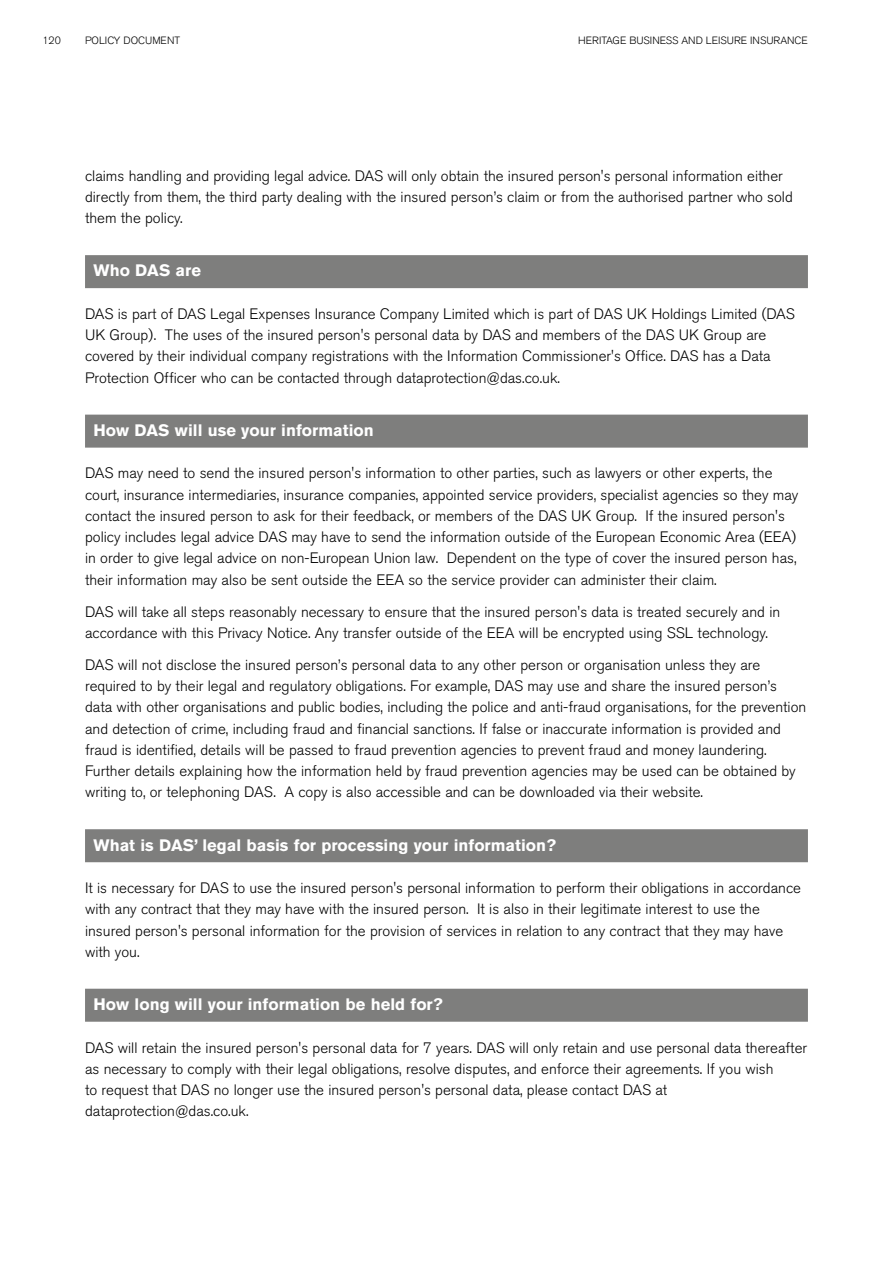
<style>
.page{position:relative;width:893px;height:1263px;background:#fff}
.page>*{position:absolute;margin:0;border:0;box-sizing:border-box;transform-origin:0 0}
.t1{font:700 16.5px "Akzidenz Grotesk BQ";color:#fff}
.t2{font:300 15px/21.3px "Akzidenz Grotesk BQ";color:#000}
.t3{font:300 10.5px "Akzidenz Grotesk BQ";color:#000}
</style>
<div class="page">
<div style="left:85px;top:255px;width:723px;height:33px;background:#7e7e7d"></div>
<div style="left:85px;top:415px;width:723px;height:33px;background:#7e7e7d"></div>
<div style="left:85px;top:829px;width:723px;height:33px;background:#7e7e7d"></div>
<div style="left:85px;top:989px;width:723px;height:33px;background:#7e7e7d"></div>
<p class="t3" style="left:43px;top:34px;width:20px">120</p>
<p class="t3" style="left:85px;top:34px;width:97px">POLICY DOCUMENT</p>
<p class="t3" style="left:578px;top:34px;width:231px">HERITAGE BUSINESS AND LEISURE INSURANCE</p>
<p class="t2" style="left:85px;top:165px;width:709px">claims handling and providing legal advice. DAS will only obtain the insured person's personal information either directly from them, the third party dealing with the insured person’s claim or from the authorised partner who sold them the policy.</p>
<p class="t1" style="left:94px;top:261px;width:109px">Who DAS are</p>
<p class="t2" style="left:85px;top:303px;width:711px">DAS is part of DAS Legal Expenses Insurance Company Limited which is part of DAS UK Holdings Limited (DAS UK Group). The uses of the insured person's personal data by DAS and members of the DAS UK Group are covered by their individual company registrations with the Information Commissioner's Office. DAS has a Data Protection Officer who can be contacted through dataprotection@das.co.uk.</p>
<p class="t1" style="left:94px;top:421px;width:282px">How DAS will use your information</p>
<p class="t2" style="left:85px;top:463px;width:715px">DAS may need to send the insured person's information to other parties, such as lawyers or other experts, the court, insurance intermediaries, insurance companies, appointed service providers, specialist agencies so they may contact the insured person to ask for their feedback, or members of the DAS UK Group. If the insured person's policy includes legal advice DAS may have to send the information outside of the European Economic Area (EEA) in order to give legal advice on non-European Union law. Dependent on the type of cover the insured person has, their information may also be sent outside the EEA so the service provider can administer their claim.</p>
<p class="t2" style="left:85px;top:601px;width:697px">DAS will take all steps reasonably necessary to ensure that the insured person's data is treated securely and in accordance with this Privacy Notice. Any transfer outside of the EEA will be encrypted using SSL technology.</p>
<p class="t2" style="left:85px;top:654px;width:723px">DAS will not disclose the insured person’s personal data to any other person or organisation unless they are required to by their legal and regulatory obligations. For example, DAS may use and share the insured person’s data with other organisations and public bodies, including the police and anti-fraud organisations, for the prevention and detection of crime, including fraud and financial sanctions. If false or inaccurate information is provided and fraud is identified, details will be passed to fraud prevention agencies to prevent fraud and money laundering.<br>Further details explaining how the information held by fraud prevention agencies may be used can be obtained by writing to, or telephoning DAS. A copy is also accessible and can be downloaded via their website.</p>
<p class="t1" style="left:94px;top:835px;width:464px">What is DAS’ legal basis for processing your information?</p>
<p class="t2" style="left:85px;top:877px;width:717px">It is necessary for DAS to use the insured person's personal information to perform their obligations in accordance with any contract that they may have with the insured person. It is also in their legitimate interest to use the insured person's personal information for the provision of services in relation to any contract that they may have with you.</p>
<p class="t1" style="left:94px;top:995px;width:351px">How long will your information be held for?</p>
<p class="t2" style="left:85px;top:1037px;width:724px">DAS will retain the insured person's personal data for 7 years. DAS will only retain and use personal data thereafter as necessary to comply with their legal obligations, resolve disputes, and enforce their agreements. If you wish<br>to request that DAS no longer use the insured person's personal data, please contact DAS at dataprotection@das.co.uk.</p>
</div>
